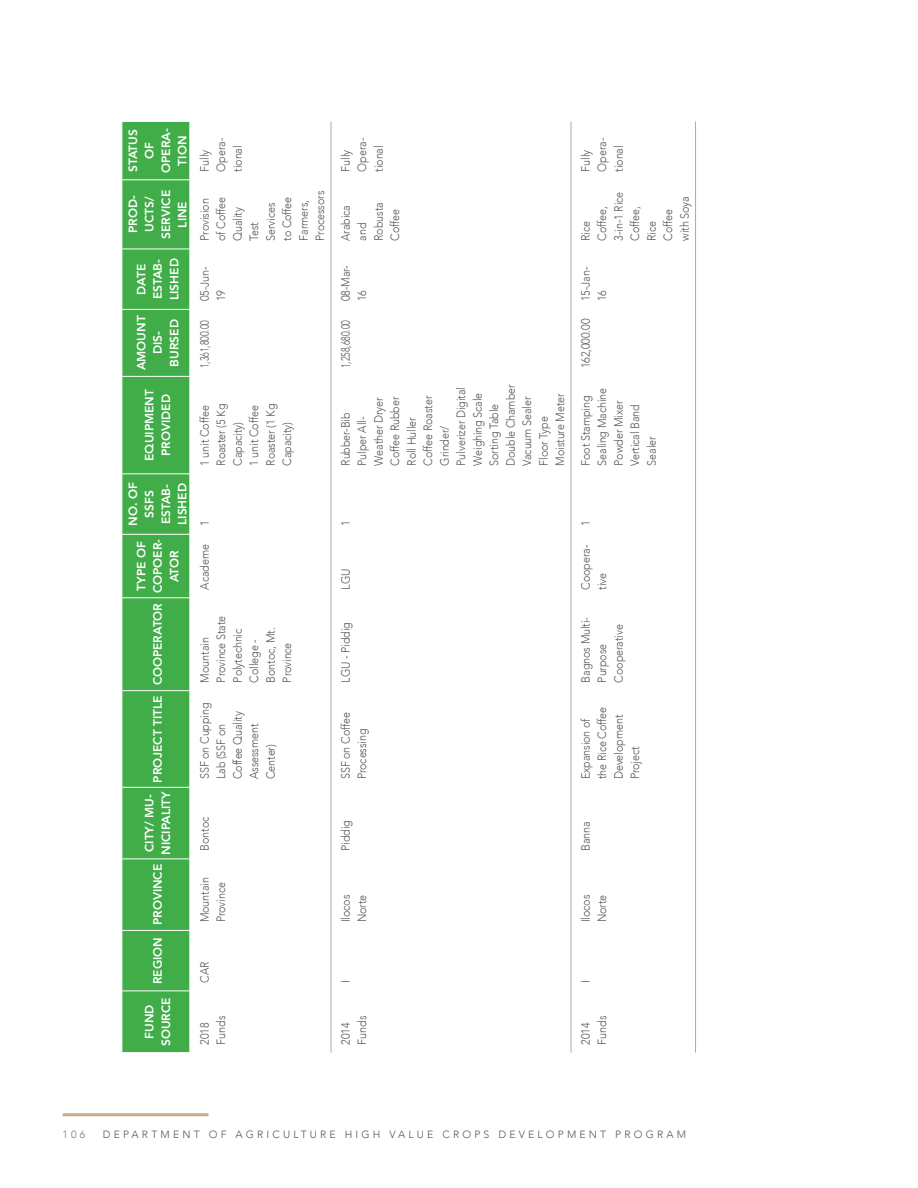
<style>
.page{position:relative;width:918px;height:1188px;background:#fff}
.page>*{position:absolute;margin:0;border:0;box-sizing:border-box;transform-origin:0 0}
.t1{font:300 12px/16.5px "Avenir";letter-spacing:-.01em;color:#58595b;scale:.9 1}
.t2{font:800 12px/16.5px "Avenir";color:#fff;text-align:center}
.t3{font:300 12px "Avenir";letter-spacing:-.01em;color:#58595b;scale:.75 1}
.t4{font:300 10.5px "Avenir";letter-spacing:.3em;color:#58595b}
.t5{font:300 10.5px "Avenir";color:#797a7d}
</style>
<div class="page">
<hr style="left:63px;top:1113px;width:145px;height:3px;background:#c7ab88">
<div style="left:123px;top:122px;width:66px;height:930px;background:#41ad49"></div>
<hr style="left:122px;top:991px;width:67px;height:1px;background:#fff">
<hr style="left:122px;top:930px;width:67px;height:1px;background:#fff">
<hr style="left:122px;top:859px;width:67px;height:1px;background:#fff">
<hr style="left:122px;top:787px;width:67px;height:1px;background:#fff">
<hr style="left:122px;top:690px;width:67px;height:1px;background:#fff">
<hr style="left:122px;top:597px;width:67px;height:1px;background:#fff">
<hr style="left:122px;top:534px;width:67px;height:1px;background:#fff">
<hr style="left:122px;top:473px;width:67px;height:1px;background:#fff">
<hr style="left:122px;top:376px;width:67px;height:1px;background:#fff">
<hr style="left:122px;top:309px;width:67px;height:1px;background:#fff">
<hr style="left:122px;top:249px;width:67px;height:1px;background:#fff">
<hr style="left:122px;top:179px;width:67px;height:1px;background:#fff">
<hr style="left:331px;top:991px;width:1px;height:62px;background:#ababab">
<hr style="left:331px;top:930px;width:1px;height:61px;background:#ababab">
<hr style="left:331px;top:859px;width:1px;height:71px;background:#ababab">
<hr style="left:331px;top:787px;width:1px;height:72px;background:#ababab">
<hr style="left:331px;top:691px;width:1px;height:96px;background:#ababab">
<hr style="left:331px;top:598px;width:1px;height:93px;background:#ababab">
<hr style="left:331px;top:534px;width:1px;height:64px;background:#ababab">
<hr style="left:331px;top:474px;width:1px;height:60px;background:#ababab">
<hr style="left:331px;top:376px;width:1px;height:98px;background:#ababab">
<hr style="left:331px;top:309px;width:1px;height:67px;background:#ababab">
<hr style="left:331px;top:249px;width:1px;height:60px;background:#ababab">
<hr style="left:331px;top:180px;width:1px;height:69px;background:#ababab">
<hr style="left:331px;top:122px;width:1px;height:58px;background:#ababab">
<hr style="left:571px;top:991px;width:1px;height:62px;background:#ababab">
<hr style="left:571px;top:930px;width:1px;height:61px;background:#ababab">
<hr style="left:571px;top:859px;width:1px;height:71px;background:#ababab">
<hr style="left:571px;top:787px;width:1px;height:72px;background:#ababab">
<hr style="left:571px;top:691px;width:1px;height:96px;background:#ababab">
<hr style="left:571px;top:598px;width:1px;height:93px;background:#ababab">
<hr style="left:571px;top:534px;width:1px;height:64px;background:#ababab">
<hr style="left:571px;top:474px;width:1px;height:60px;background:#ababab">
<hr style="left:571px;top:376px;width:1px;height:98px;background:#ababab">
<hr style="left:571px;top:309px;width:1px;height:67px;background:#ababab">
<hr style="left:571px;top:249px;width:1px;height:60px;background:#ababab">
<hr style="left:571px;top:180px;width:1px;height:69px;background:#ababab">
<hr style="left:571px;top:122px;width:1px;height:58px;background:#ababab">
<hr style="left:695px;top:991px;width:1px;height:62px;background:#ababab">
<hr style="left:695px;top:930px;width:1px;height:61px;background:#ababab">
<hr style="left:695px;top:859px;width:1px;height:71px;background:#ababab">
<hr style="left:695px;top:787px;width:1px;height:72px;background:#ababab">
<hr style="left:695px;top:691px;width:1px;height:96px;background:#ababab">
<hr style="left:695px;top:598px;width:1px;height:93px;background:#ababab">
<hr style="left:695px;top:534px;width:1px;height:64px;background:#ababab">
<hr style="left:695px;top:474px;width:1px;height:60px;background:#ababab">
<hr style="left:695px;top:376px;width:1px;height:98px;background:#ababab">
<hr style="left:695px;top:309px;width:1px;height:67px;background:#ababab">
<hr style="left:695px;top:249px;width:1px;height:60px;background:#ababab">
<hr style="left:695px;top:180px;width:1px;height:69px;background:#ababab">
<hr style="left:695px;top:122px;width:1px;height:58px;background:#ababab">
<p class="t2" style="left:125px;top:173px;width:46px;rotate:-90deg">STATUS<br>OF<br>OPERA-<br>TION</p>
<p class="t2" style="left:125px;top:239px;width:50px;rotate:-90deg">PROD-<br>UCTS/<br>SERVICE<br>LINE</p>
<p class="t2" style="left:133px;top:300px;width:43px;rotate:-90deg">DATE<br>ESTAB-<br>LISHED</p>
<p class="t2" style="left:133px;top:370px;width:56px;rotate:-90deg">AMOUNT<br>DIS-<br>BURSED</p>
<p class="t2" style="left:141px;top:461px;width:73px;rotate:-90deg">EQUIPMENT<br>PROVIDED</p>
<p class="t2" style="left:125px;top:526px;width:45px;rotate:-90deg">NO. OF<br>SSFS<br>ESTAB-<br>LISHED</p>
<p class="t2" style="left:133px;top:593px;width:56px;rotate:-90deg">TYPE OF<br>COPOER-<br>ATOR</p>
<p class="t2" style="left:149px;top:783px;width:181px;rotate:-90deg">PROJECT TITLE COOPERATOR</p>
<p class="t2" style="left:141px;top:855px;width:65px;text-align:left;rotate:-90deg">CITY/ MU-<br>NICIPALITY</p>
<p class="t2" style="left:149px;top:984px;width:122px;rotate:-90deg">REGION PROVINCE</p>
<p class="t2" style="left:141px;top:1046px;width:50px;rotate:-90deg">FUND<br>SOURCE</p>
<p class="t1" style="left:196px;top:172px;width:39px;rotate:-90deg">Fully<br>Opera&shy;tional</p>
<p class="t1" style="left:196px;top:241px;width:57px;rotate:-90deg">Provision of Coffee<br>Quality<br>Test<br>Services to Coffee<br>Farmers,<br>Processors</p>
<p class="t1" style="left:196px;top:301px;width:40px;rotate:-90deg">05-Jun-<br>19</p>
<p class="t3" style="left:198px;top:368px;width:66px;rotate:-90deg">1,361,800.00</p>
<p class="t1" style="left:196px;top:466px;width:71px;rotate:-90deg">1 unit Coffee<br>Roaster (5 Kg<br>Capacity)<br>1 unit Coffee<br>Roaster (1 Kg<br>Capacity)</p>
<p class="t1" style="left:196px;top:526px;width:8px;rotate:-90deg">1</p>
<p class="t1" style="left:196px;top:590px;width:52px;rotate:-90deg">Academe</p>
<p class="t1" style="left:196px;top:683px;width:76px;rotate:-90deg">Mountain<br>Province State<br>Polytechnic<br>College -<br>Bontoc, Mt.<br>Province</p>
<p class="t1" style="left:196px;top:779px;width:87px;rotate:-90deg">SSF on Cupping<br>Lab (SSF on<br>Coffee Quality<br>Assessment<br>Center)</p>
<p class="t1" style="left:196px;top:851px;width:39px;rotate:-90deg">Bontoc</p>
<p class="t1" style="left:196px;top:922px;width:52px;rotate:-90deg">Mountain<br>Province</p>
<p class="t1" style="left:196px;top:983px;width:25px;rotate:-90deg">CAR</p>
<p class="t1" style="left:196px;top:1045px;width:33px;rotate:-90deg">2018<br>Funds</p>
<p class="t1" style="left:337px;top:172px;width:39px;rotate:-90deg">Fully<br>Opera&shy;tional</p>
<p class="t1" style="left:337px;top:241px;width:44px;rotate:-90deg">Arabica and<br>Robusta<br>Coffee</p>
<p class="t1" style="left:337px;top:301px;width:41px;rotate:-90deg">08-Mar-<br>16</p>
<p class="t3" style="left:339px;top:368px;width:66px;rotate:-90deg">1,258,680.00</p>
<p class="t1" style="left:337px;top:466px;width:92px;rotate:-90deg">Rubber-Bib<br>Pulper All-<br>Weather Dryer<br>Coffee Rubber<br>Roll Huller<br>Coffee Roaster<br>Grinder/<br>Pulverizer Digital<br>Weighing Scale<br>Sorting Table<br>Double Chamber<br>Vacuum Sealer<br>Floor Type<br>Moisture Meter</p>
<p class="t1" style="left:577px;top:172px;width:39px;rotate:-90deg">Fully<br>Opera&shy;tional</p>
<p class="t1" style="left:577px;top:241px;width:56px;rotate:-90deg">Rice<br>Coffee,<br>3-in-1 Rice<br>Coffee,<br>Rice<br>Coffee with Soya</p>
<p class="t1" style="left:577px;top:301px;width:40px;rotate:-90deg">15-Jan-<br>16</p>
<p class="t1" style="left:577px;top:368px;width:57px;rotate:-90deg">162,000.00</p>
<p class="t1" style="left:577px;top:466px;width:88px;rotate:-90deg">Foot Stamping<br>Sealing Machine<br>Powder Mixer<br>Vertical Band<br>Sealer</p>
<p class="t1" style="left:337px;top:526px;width:8px;rotate:-90deg">1</p>
<p class="t1" style="left:577px;top:526px;width:8px;rotate:-90deg">1</p>
<p class="t1" style="left:337px;top:590px;width:25px;rotate:-90deg">LGU</p>
<p class="t1" style="left:577px;top:590px;width:52px;rotate:-90deg">Coopera&shy;tive</p>
<p class="t1" style="left:337px;top:683px;width:69px;rotate:-90deg">LGU - Piddig</p>
<p class="t1" style="left:577px;top:683px;width:74px;rotate:-90deg">Bagnos Multi-<br>Purpose<br>Cooperative</p>
<p class="t1" style="left:337px;top:779px;width:76px;rotate:-90deg">SSF on Coffee<br>Processing</p>
<p class="t1" style="left:577px;top:779px;width:82px;rotate:-90deg">Expansion of the Rice Coffee<br>Development<br>Project</p>
<p class="t1" style="left:337px;top:851px;width:36px;rotate:-90deg">Piddig</p>
<p class="t1" style="left:577px;top:851px;width:34px;rotate:-90deg">Banna</p>
<p class="t1" style="left:337px;top:922px;width:32px;rotate:-90deg">Ilocos<br>Norte</p>
<p class="t1" style="left:577px;top:922px;width:32px;rotate:-90deg">Ilocos<br>Norte</p>
<p class="t1" style="left:337px;top:983px;width:5px;rotate:-90deg">I</p>
<p class="t1" style="left:337px;top:1045px;width:33px;rotate:-90deg">2014<br>Funds</p>
<p class="t1" style="left:577px;top:983px;width:5px;rotate:-90deg">I</p>
<p class="t1" style="left:577px;top:1045px;width:33px;rotate:-90deg">2014<br>Funds</p>
<p class="t5" style="left:63px;top:1128px;width:24px">106</p>
<p class="t4" style="left:103px;top:1128px;width:585px">DEPARTMENT OF AGRICULTURE HIGH VALUE CROPS DEVELOPMENT PROGRAM</p>
</div>
